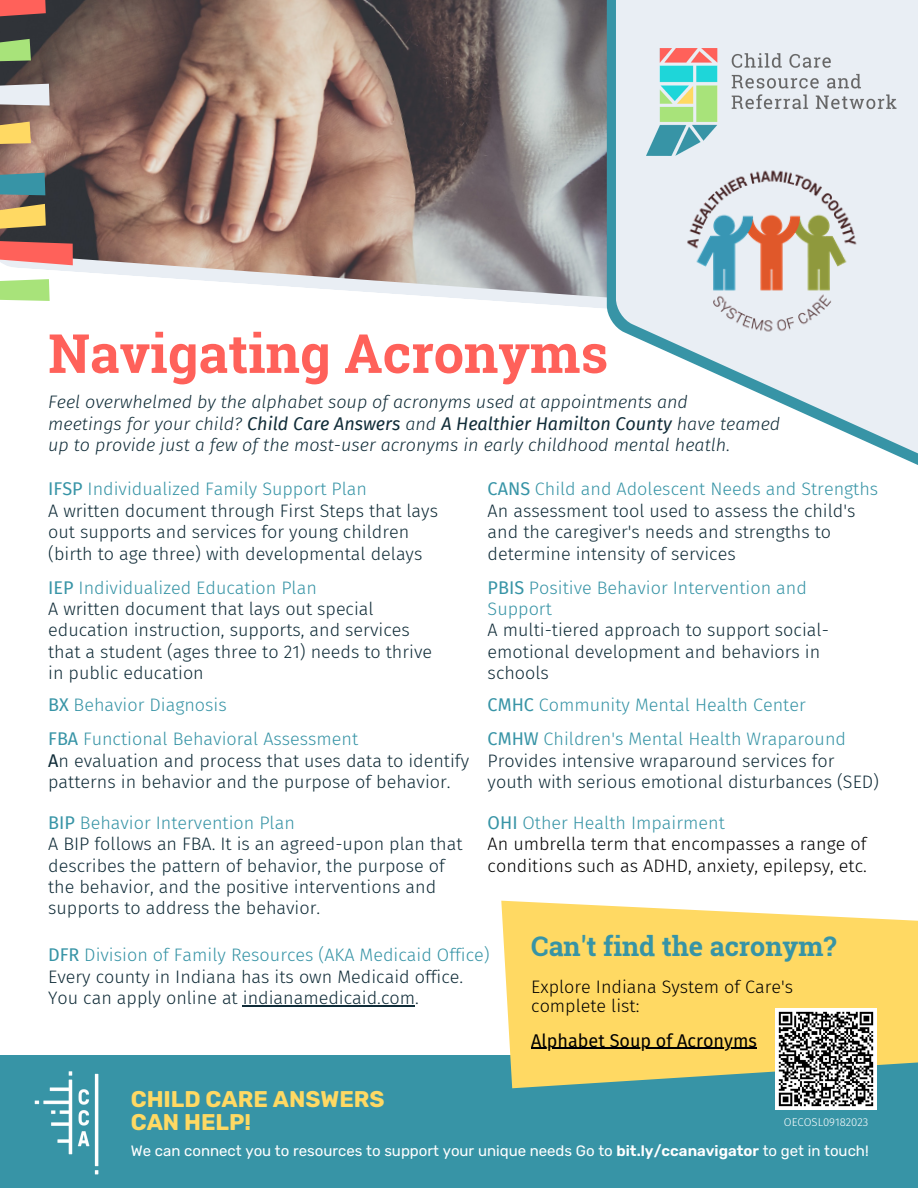
<style>
.page{position:relative;width:918px;height:1188px;background:#fff}
.page>*{position:absolute;margin:0;border:0;box-sizing:border-box;transform-origin:0 0}
.t1{font:700 54px "Roboto Slab";color:#ff615a}
.t2{font:700 27px "Roboto Slab";color:#3794a6}
.t3{font:700 22.8px "Rubik";color:#ffd963}
.t4{font:300 18px/21.3px "Fira Sans";color:#102c38}
.t5{font:300 18px/21.3px "Fira Sans";color:#3794a6}
.t6{font:italic 300 18px/21.3px "Fira Sans";color:#102c38}
.t7{font:300 18px/21.3px "Fira Sans";color:#000}
.t8{font:18px "Fira Sans";color:#000}
.t9{font:15px "Rubik";color:#fff}
.t10{font:300 11.25px "Fira Sans";color:#fff}
.s1{font-weight:400}
.s2{font-weight:600}
</style>
<div class="page">
<img style="left:0;top:0;width:607px;height:301px">
<svg style="left:607px;top:0;width:311px;height:465px"></svg>
<svg style="left:616px;top:0;width:302px;height:455px;fill:#e9eef4"></svg>
<svg style="left:0;top:204px;width:46px;height:25px"></svg>
<svg style="left:0;top:241px;width:73px;height:24px"></svg>
<svg style="left:0;top:173px;width:45px;height:22px"></svg>
<svg style="left:0;top:122px;width:31px;height:22px"></svg>
<svg style="left:0;top:39px;width:31px;height:22px"></svg>
<svg style="left:0;top:279px;width:50px;height:22px"></svg>
<svg style="left:0;top:0;width:46px;height:16px"></svg>
<svg style="left:0;top:84px;width:50px;height:22px"></svg>
<div style="left:0;top:1056px;width:918px;height:132px;background:#3794a6"></div>
<svg style="left:501px;top:901px;width:417px;height:187px;fill:#ffd963"></svg>
<img style="left:776px;top:1008px;width:101px;height:102px">
<hr style="left:531px;top:1048px;width:226px;height:1px;background:#000">
<img style="left:670px;top:155px;width:205px;height:199px">
<img style="left:34px;top:1071px;width:65px;height:104px">
<img style="left:647px;top:49px;width:251px;height:106px">
<hr style="left:243px;top:1005px;width:172px;height:1px;background:#102c38">
<p class="t1" style="left:48px;top:316px;width:561px">Navigating Acronyms</p>
<p class="t6" style="left:48px;top:392px;width:641px">Feel overwhelmed by the alphabet soup of acronyms used at appointments and</p>
<p class="t6" style="left:48px;top:413px;width:734px">meetings for your child? <span class="s1">Child Care Answers</span> and <span class="s1">A Healthier Hamilton County</span> have teamed up to provide just a few of the most-user acronyms in early childhood mental heatlh.</p>
<p class="t5" style="left:48px;top:479px;width:320px"><span class="s1">IFSP</span> Individualized Family Support Plan</p>
<p class="t4" style="left:48px;top:500px;width:391px">A written document through First Steps that lays out supports and services for young children (birth to age three) with developmental delays</p>
<p class="t5" style="left:488px;top:479px;width:392px"><span class="s1">CANS</span> Child and Adolescent Needs and Strengths</p>
<p class="t4" style="left:488px;top:500px;width:369px">An assessment tool used to assess the child's and the caregiver's needs and strengths to determine intensity of services</p>
<p class="t5" style="left:48px;top:577px;width:270px"><span class="s1">IEP</span> Individualized Education Plan</p>
<p class="t4" style="left:48px;top:598px;width:385px">A written document that lays out special education instruction, supports, and services that a student (ages three to 21) needs to thrive in public education</p>
<p class="t5" style="left:488px;top:577px;width:321px"><span class="s1">PBIS</span> Positive Behavior Intervention and<br>Support</p>
<p class="t4" style="left:488px;top:620px;width:343px">A multi-tiered approach to support social&shy;emotional development and behaviors in schools</p>
<p class="t5" style="left:48px;top:694px;width:180px"><span class="s1">BX</span> Behavior Diagnosis</p>
<p class="t5" style="left:488px;top:694px;width:320px"><span class="s1">CMHC</span> Community Mental Health Center</p>
<p class="t5" style="left:48px;top:729px;width:312px"><span class="s1">FBA</span> Functional Behavioral Assessment</p>
<p class="t4" style="left:48px;top:750px;width:423px"><span class="s1">A</span>n evaluation and process that uses data to identify patterns in behavior and the purpose of behavior.</p>
<p class="t5" style="left:48px;top:812px;width:248px"><span class="s1">BIP</span> Behavior Intervention Plan</p>
<p class="t4" style="left:48px;top:834px;width:416px">A BIP follows an FBA. It is an agreed-upon plan that describes the pattern of behavior, the purpose of the behavior, and the positive interventions and supports to address the behavior.</p>
<p class="t5" style="left:48px;top:945px;width:443px"><span class="s1">DFR</span> Division of Family Resources (AKA Medicaid Office)</p>
<p class="t4" style="left:48px;top:966px;width:417px">Every county in Indiana has its own Medicaid office.</p>
<p class="t4" style="left:48px;top:988px;width:372px">You can apply online at indianamedicaid.com.</p>
<p class="t5" style="left:488px;top:729px;width:360px"><span class="s1">CMHW</span> Children's Mental Health Wraparound</p>
<p class="t4" style="left:488px;top:750px;width:393px">Provides intensive wraparound services for youth with serious emotional disturbances (SED)</p>
<p class="t5" style="left:488px;top:812px;width:239px"><span class="s1">OHI</span> Other Health Impairment</p>
<p class="t7" style="left:488px;top:834px;width:381px">An umbrella term that encompasses a range of conditions such as ADHD, anxiety, epilepsy, etc.</p>
<p class="t2" style="left:531px;top:928px;width:307px">Can't find the acronym?</p>
<p class="t7" style="left:531px;top:976px;width:263px">Explore Indiana System of Care's</p>
<p class="t7" style="left:531px;top:995px;width:110px">complete list:</p>
<p class="t8" style="left:531px;top:1030px;width:227px">Alphabet Soup of Acronyms</p>
<p class="t3" style="left:131px;top:1086px;width:255px">CHILD CARE ANSWERS</p>
<p class="t3" style="left:131px;top:1108px;width:122px">CAN HELP!</p>
<p class="t9" style="left:131px;top:1142px;width:740px">We can connect you to resources to support your unique needs Go to <span class="s2">bit.ly/ccanavigator</span> to get in touch!</p>
<p class="t10" style="left:784px;top:1115px;width:86px">OECOSL09182023</p>
</div>
